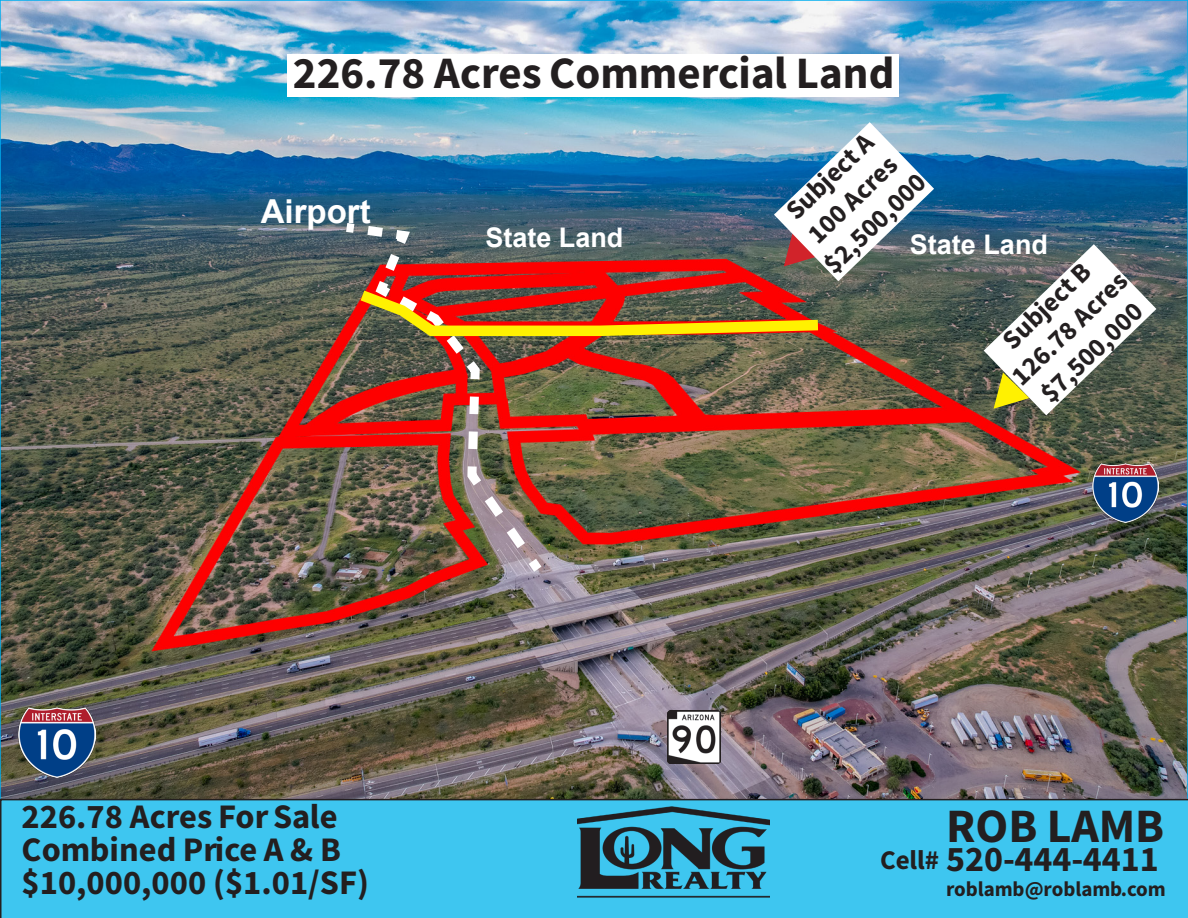
<style>
.page{position:relative;width:1188px;height:918px;background:#fff}
.page>*{position:absolute;margin:0;border:0;box-sizing:border-box;transform-origin:0 0}
.t1{font:48px "Source Sans Variable";color:#231f20}
.t2{font:45px "Source Sans Variable";color:#231f20}
.t3{font:36px "Source Sans Variable";color:#231f20}
.t4{font:34.5px "Source Sans Variable";color:#231f20}
.t5{font:700 33px "Arial";color:#fff}
.t6{font:27px "Source Sans Variable";color:#231f20}
.t7{font:700 27px "Arial";color:#fff}
.t8{font:21px "Source Sans Variable";color:#231f20}
</style>
<div class="page">
<img style="left:3px;top:3px;width:1182px;height:795px">
<div style="left:0;top:799px;width:1188px;height:119px;background:#3ec6f0"></div>
<img style="left:577px;top:806px;width:192px;height:94px">
<img style="left:668px;top:711px;width:53px;height:52px">
<img style="left:18px;top:707px;width:77px;height:71px">
<img style="left:1092px;top:464px;width:66px;height:59px">
<div style="left:288px;top:54px;width:611px;height:42px;background:#fff"></div>
<img style="left:337px;top:217px;width:213px;height:365px">
<img style="left:349px;top:122px;width:585px;height:242px">
<svg style="left:984px;top:244px;width:172px;height:171px"></svg>
<p class="t2" style="left:293px;top:46px;width:603px">226.78 Acres Commercial Land</p>
<p class="t5" style="left:261px;top:188px;width:111px">Airport</p>
<p class="t6" style="left:779px;top:203px;width:112px;rotate:-44deg">Subject A</p>
<p class="t6" style="left:801px;top:227px;width:114px;rotate:-44deg">100 Acres</p>
<p class="t6" style="left:817px;top:257px;width:132px;rotate:-44deg">$2,500,000</p>
<p class="t7" style="left:485px;top:219px;width:140px">State Land</p>
<p class="t7" style="left:910px;top:225px;width:140px">State Land</p>
<p class="t6" style="left:995px;top:332px;width:113px;rotate:-44deg">Subject B</p>
<p class="t6" style="left:1004px;top:369px;width:151px;rotate:-44deg">126.78 Acres</p>
<p class="t6" style="left:1033px;top:386px;width:132px;rotate:-44deg">$7,500,000</p>
<p class="t4" style="left:22px;top:795px;width:318px">226.78 Acres For Sale</p>
<p class="t4" style="left:22px;top:828px;width:321px">Combined Price A &amp; B</p>
<p class="t4" style="left:22px;top:861px;width:349px">$10,000,000 ($1.01/SF)</p>
<p class="t6" style="left:880px;top:844px;width:60px">Cell#</p>
<p class="t1" style="left:946px;top:797px;width:220px">ROB LAMB</p>
<p class="t3" style="left:946px;top:837px;width:214px">520-444-4411</p>
<p class="t8" style="left:946px;top:876px;width:221px">roblamb@roblamb.com</p>
</div>
